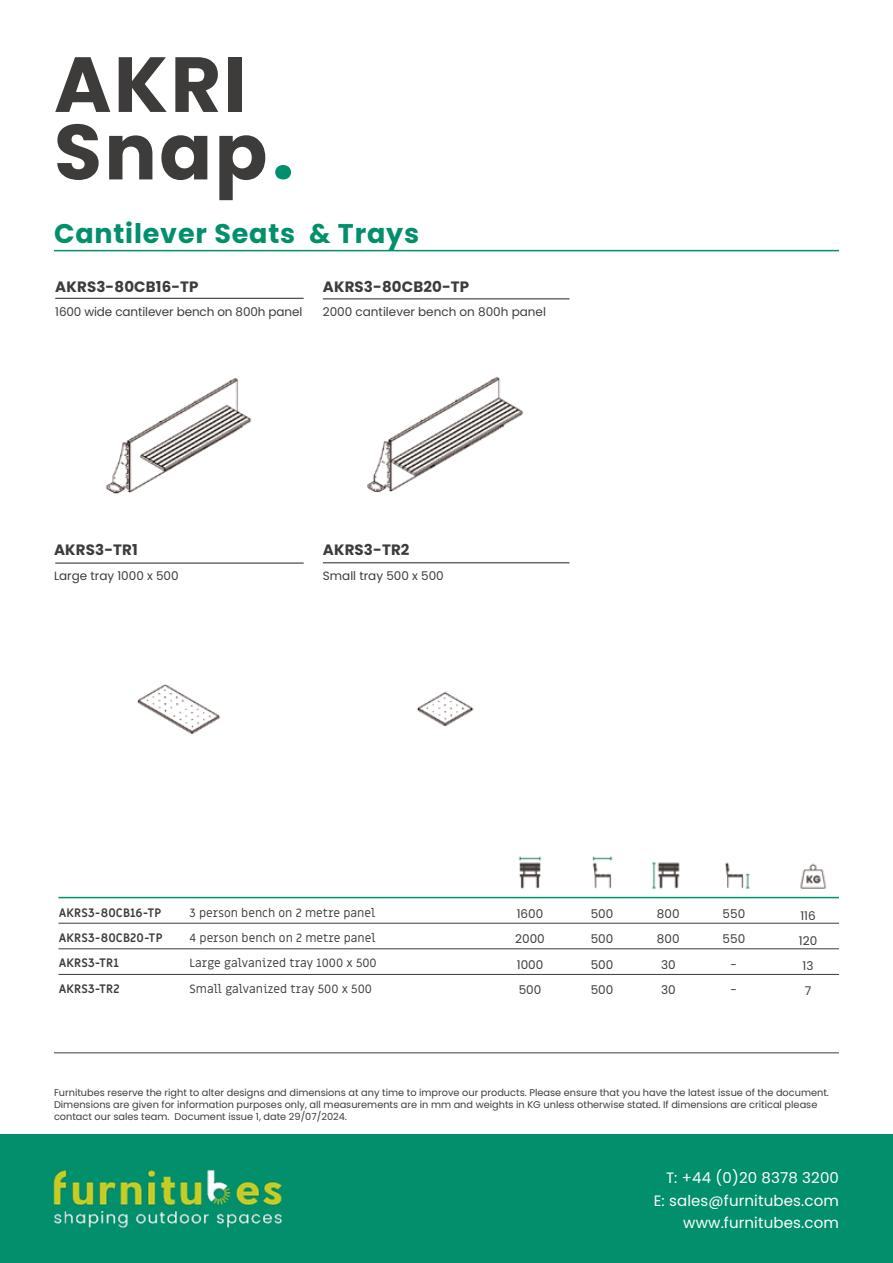
<style>
.page{position:relative;width:893px;height:1263px;background:#fff}
.page>*{position:absolute;margin:0;border:0;box-sizing:border-box;transform-origin:0 0}
.t1{font:700 78px/67.5px "Poppins";letter-spacing:.03em;color:#3d3c3b}
.t2{font:700 27px "Poppins";letter-spacing:.03em;color:#028f6b}
.t3{font:15px/22.5px "Poppins";letter-spacing:.01em;color:#fff;text-align:right}
.t4{font:700 15px "Poppins";letter-spacing:.01em;color:#3d3c3b}
.t5{font:12px/25.2px "Poppins";color:#3d3c3b;text-align:center}
.t6{font:12px/25.2px "Miriam Libre";color:#3d3c3b}
.t7{font:700 12px/25.2px "Miriam Libre";letter-spacing:.01em;color:#3d3c3b}
.t8{font:9.75px/11.7px "Poppins";color:#3d3c3b}
.s1{color:#028f6b}
</style>
<div class="page">
<img style="left:518px;top:856px;width:24px;height:33px">
<img style="left:592px;top:856px;width:21px;height:33px">
<img style="left:652px;top:862px;width:28px;height:27px">
<img style="left:724px;top:862px;width:26px;height:27px">
<img style="left:800px;top:863px;width:27px;height:26px">
<img style="left:105px;top:378px;width:147px;height:116px">
<img style="left:367px;top:377px;width:156px;height:115px">
<img style="left:137px;top:684px;width:83px;height:51px">
<img style="left:417px;top:691px;width:57px;height:36px">
<div style="left:0;top:1134px;width:893px;height:129px;background:#028f6b"></div>
<img style="left:53px;top:1169px;width:229px;height:59px">
<hr style="left:54px;top:250px;width:785px;height:1px;background:#028f6b">
<hr style="left:54px;top:1052px;width:785px;height:1px;background:#3d3c3b">
<hr style="left:55px;top:298px;width:249px;height:1px;background:#3d3c3b">
<hr style="left:323px;top:298px;width:246px;height:1px;background:#3d3c3b">
<hr style="left:323px;top:562px;width:246px;height:1px;background:#3d3c3b">
<hr style="left:55px;top:562px;width:249px;height:2px;background:#3d3c3b">
<hr style="left:58px;top:923px;width:781px;height:1px;background:#3d3c3b">
<hr style="left:58px;top:948px;width:781px;height:1px;background:#3d3c3b">
<hr style="left:58px;top:974px;width:781px;height:1px;background:#3d3c3b">
<hr style="left:58px;top:897px;width:781px;height:1px;background:#028f6b">
<h1 class="t1" style="left:54px;top:51px;width:242px">AKRI<br>Snap<span class="s1">.</span></h1>
<h2 class="t2" style="left:54px;top:218px;width:367px">Cantilever Seats &amp; Trays</h2>
<h3 class="t4" style="left:55px;top:278px;width:145px">AKRS3-80CB16-TP</h3>
<h3 class="t4" style="left:323px;top:278px;width:148px">AKRS3-80CB20-TP</h3>
<p class="t5" style="left:55px;top:299px;width:249px">1600 wide cantilever bench on 800h panel</p>
<p class="t5" style="left:323px;top:299px;width:225px">2000 cantilever bench on 800h panel</p>
<h3 class="t4" style="left:54px;top:541px;width:85px">AKRS3-TR1</h3>
<h3 class="t4" style="left:323px;top:541px;width:88px">AKRS3-TR2</h3>
<p class="t5" style="left:54px;top:563px;width:126px">Large tray 1000 x 500</p>
<p class="t5" style="left:323px;top:563px;width:122px">Small tray 500 x 500</p>
<p class="t7" style="left:59px;top:900px;width:105px">AKRS3-80CB16-TP<br>AKRS3-80CB20-TP<br>AKRS3-TR1<br>AKRS3-TR2</p>
<p class="t6" style="left:190px;top:900px;width:189px">3 person bench on 2 metre panel<br>4 person bench on 2 metre panel<br>Large galvanized tray 1000 x 500<br>Small galvanized tray 500 x 500</p>
<p class="t5" style="left:515px;top:901px;width:31px;text-align:left">1600<br>2000<br>1000<br>500</p>
<p class="t5" style="left:591px;top:901px;width:24px;text-align:justify">500<br>500<br>500<br>500</p>
<p class="t5" style="left:657px;top:901px;width:24px">800<br>800<br>30<br>30</p>
<p class="t5" style="left:723px;top:901px;width:24px">550<br>550 -<br>-</p>
<p class="t5" style="left:799px;top:903px;width:20px">116<br>120<br>13<br>7</p>
<p class="t8" style="left:54px;top:1087px;width:776px">Furnitubes reserve the right to alter designs and dimensions at any time to improve our products. Please ensure that you have the latest issue of the document.<br>Dimensions are given for information purposes only, all measurements are in mm and weights in KG unless otherwise stated. If dimensions are critical please contact our sales team. Document issue 1, date 29/07/2024.</p>
<h3 class="t3" style="left:654px;top:1167px;width:187px">T: +44 (0)20 8378 3200<br>E: sales@furnitubes.com www.furnitubes.com</h3>
</div>
